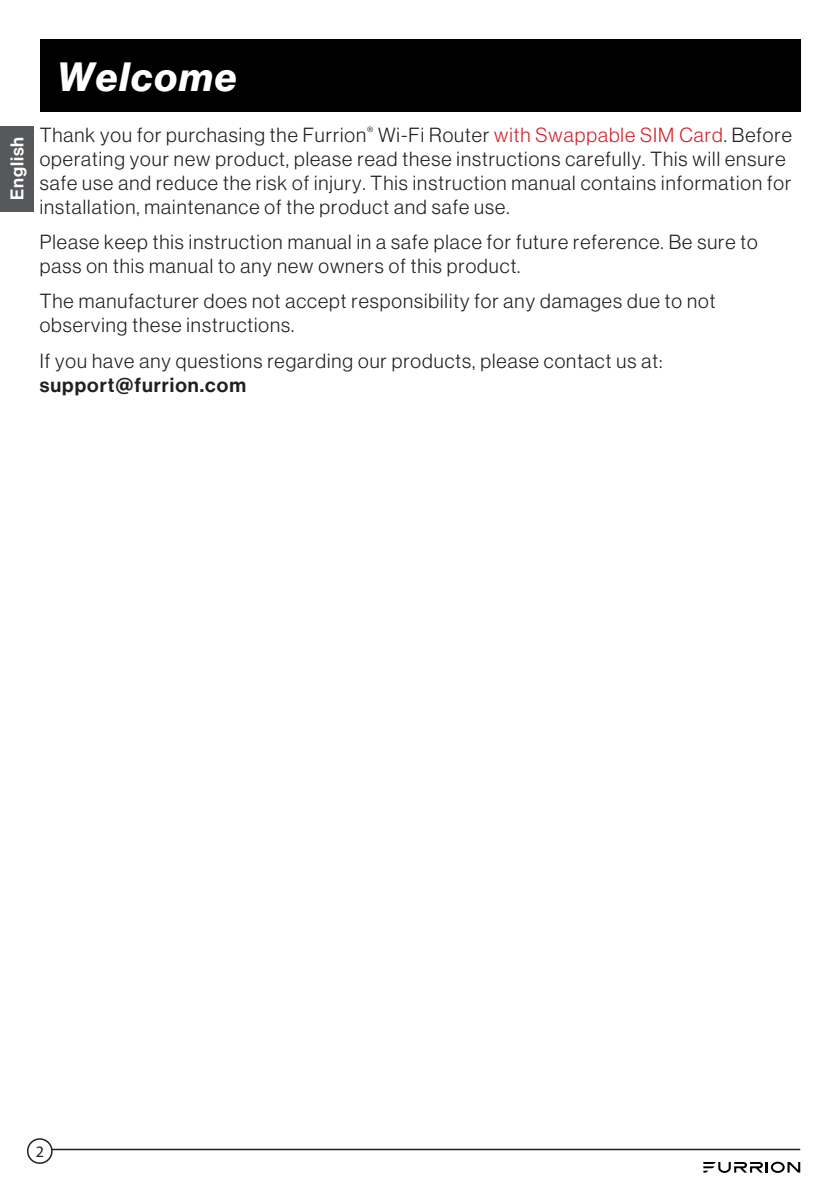
<style>
.page{position:relative;width:840px;height:1191px;background:#fff}
.page>*{position:absolute;margin:0;border:0;box-sizing:border-box;transform-origin:0 0}
.Body_-_Heading{font:40px "N Haas Grotesk DS Pro 76 Bd It";letter-spacing:.05em;color:#fff}
.Body-normal{font:20px/24px "N Haas Grotesk DS Pro 45 Lt";letter-spacing:.05em;color:#231f20}
.t1{font:18px "N Haas Grotesk DS Pro 65 Md";letter-spacing:.05em;color:#fff}
.t2{font:16px "Myriad Pro";color:#231f20}
.s1{color:#d1232a}
.s2{font-family:"N Haas Grotesk DS Pro 65 Md"}
</style>
<div class="page">
<hr style="left:40px;top:1148px;width:759px;height:2px;background:#231f20">
<svg style="left:703px;top:1161px;width:96px;height:11px"></svg>
<div style="left:28px;top:1139px;width:24px;height:24px;background:#fff;border-radius:50%"></div>
<div style="left:27px;top:1138px;width:26px;height:25px;border:2px solid #231f20;border-radius:50%"></div>
<div style="left:0;top:126px;width:33px;height:85px;background:#57585a"></div>
<div style="left:40px;top:40px;width:759px;height:72px;background:#000"></div>
<p class="Body_-_Heading" style="left:57px;top:54px;width:181px">Welcome</p>
<p class="t1" style="left:7px;top:200px;width:65px;rotate:-90deg">English</p>
<p class="Body-normal" style="left:40px;top:123px;width:753px">Thank you for purchasing the Furrion<sup>®</sup> Wi-Fi Router <span class="s1">with Swappable SIM Card</span>. Before operating your new product, please read these instructions carefully. This will ensure safe use and reduce the risk of injury. This instruction manual contains information for installation, maintenance of the product and safe use.</p>
<p class="Body-normal" style="left:40px;top:230px;width:719px">Please keep this instruction manual in a safe place for future reference. Be sure to pass on this manual to any new owners of this product.</p>
<p class="Body-normal" style="left:40px;top:289px;width:676px">The manufacturer does not accept responsibility for any damages due to not observing these instructions.</p>
<p class="Body-normal" style="left:40px;top:349px;width:623px">If you have any questions regarding our products, please contact us at: <span class="s2">support@furrion.com</span></p>
<p class="t2" style="left:36px;top:1143px;width:10px">2</p>
</div>
